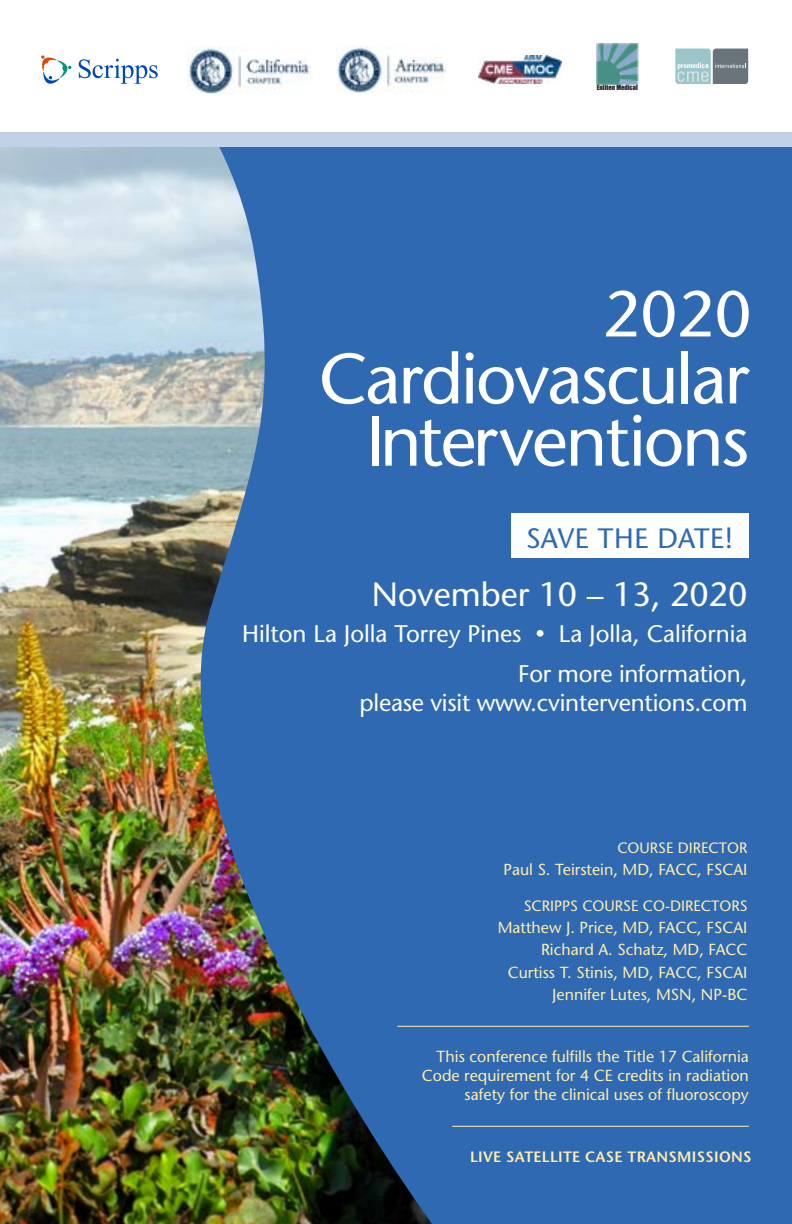
<style>
.page{position:relative;width:792px;height:1224px;background:#fff}
.page>*{position:absolute;margin:0;border:0;box-sizing:border-box;transform-origin:0 0}
.t1{font:71px/62.2px "Stone Sans";letter-spacing:-.03em;color:#fff;text-align:right}
.t2{font:64.6px "Stone Sans";color:#fff}
.t3{font:33.6px "Stone Sans";color:#fff}
.t4{font:28px "Stone Sans";letter-spacing:.01em;color:#2f69b2}
.t5{font:24px/39.6px "Stone Sans";letter-spacing:-.01em;color:#fff;text-align:right}
.t6{font:16px/22px "Stone Sans";color:#ffedad;text-align:right}
.t7{font:15px "Stone Sans";color:#ffedad}
.t8{font:600 15px "Stone Sans";letter-spacing:.02em;color:#ffedad}
.t9{font:6.6px "Impact";letter-spacing:-.005em;color:#231f20}
.s1{font-size:19.2px}
</style>
<div class="page">
<div style="left:0;top:141px;width:792px;height:1083px;background:#2f69b2"></div>
<img style="left:0;top:146px;width:432px;height:1078px">
<hr style="left:397px;top:1026px;width:352px;height:1px;background:#ffedad">
<hr style="left:452px;top:1126px;width:297px;height:1px;background:#ffedad">
<svg style="left:41px;top:55px;width:30px;height:29px"></svg>
<svg style="left:79px;top:59px;width:79px;height:25px"></svg>
<img style="left:187px;top:46px;width:123px;height:48px">
<img style="left:336px;top:46px;width:110px;height:48px">
<svg style="left:675px;top:49px;width:73px;height:35px;background:#8fa5aa"></svg>
<img style="left:478px;top:55px;width:83px;height:28px">
<div style="left:0;top:132px;width:792px;height:14px;background:#c1d2e8"></div>
<img style="left:596px;top:43px;width:43px;height:41px">
<div style="left:511px;top:513px;width:238px;height:45px;background:#fff"></div>
<p class="t9" style="left:597px;top:82px;width:43px">Enliten Medical</p>
<h2 class="t2" style="left:603px;top:276px;width:150px">2020</h2>
<h1 class="t1" style="left:319px;top:348px;width:432px">Cardiovascular<br>Interventions</h1>
<h3 class="t4" style="left:526px;top:521px;width:208px">SAVE THE DATE!</h3>
<h3 class="t3" style="left:372px;top:574px;width:377px">November 10 – 13, 2020</h3>
<h3 class="t5" style="left:242px;top:614px;width:507px">Hilton La Jolla Torrey Pines <span class="s1">•</span> La Jolla, California<br>For more information,</h3>
<h3 class="t5" style="left:360px;top:683px;width:389px">please visit www.cvinterventions.com</h3>
<p class="t7" style="left:617px;top:839px;width:132px">COURSE DIRECTOR</p>
<p class="t6" style="left:504px;top:859px;width:245px">Paul S. Teirstein, MD, FACC, FSCAI</p>
<p class="t7" style="left:524px;top:897px;width:225px">SCRIPPS COURSE CO-DIRECTORS</p>
<p class="t6" style="left:498px;top:917px;width:251px">Matthew J. Price, MD, FACC, FSCAI<br>Richard A. Schatz, MD, FACC<br>Curtiss T. Stinis, MD, FACC, FSCAI<br>Jennifer Lutes, MSN, NP-BC</p>
<p class="t6" style="left:422px;top:1047px;width:328px;line-height:19.2px">This conference fulfills the Title 17 California<br>Code requirement for 4 CE credits in radiation safety for the clinical uses of fluoroscopy</p>
<p class="t8" style="left:470px;top:1147px;width:283px">LIVE SATELLITE CASE TRANSMISSIONS</p>
</div>
